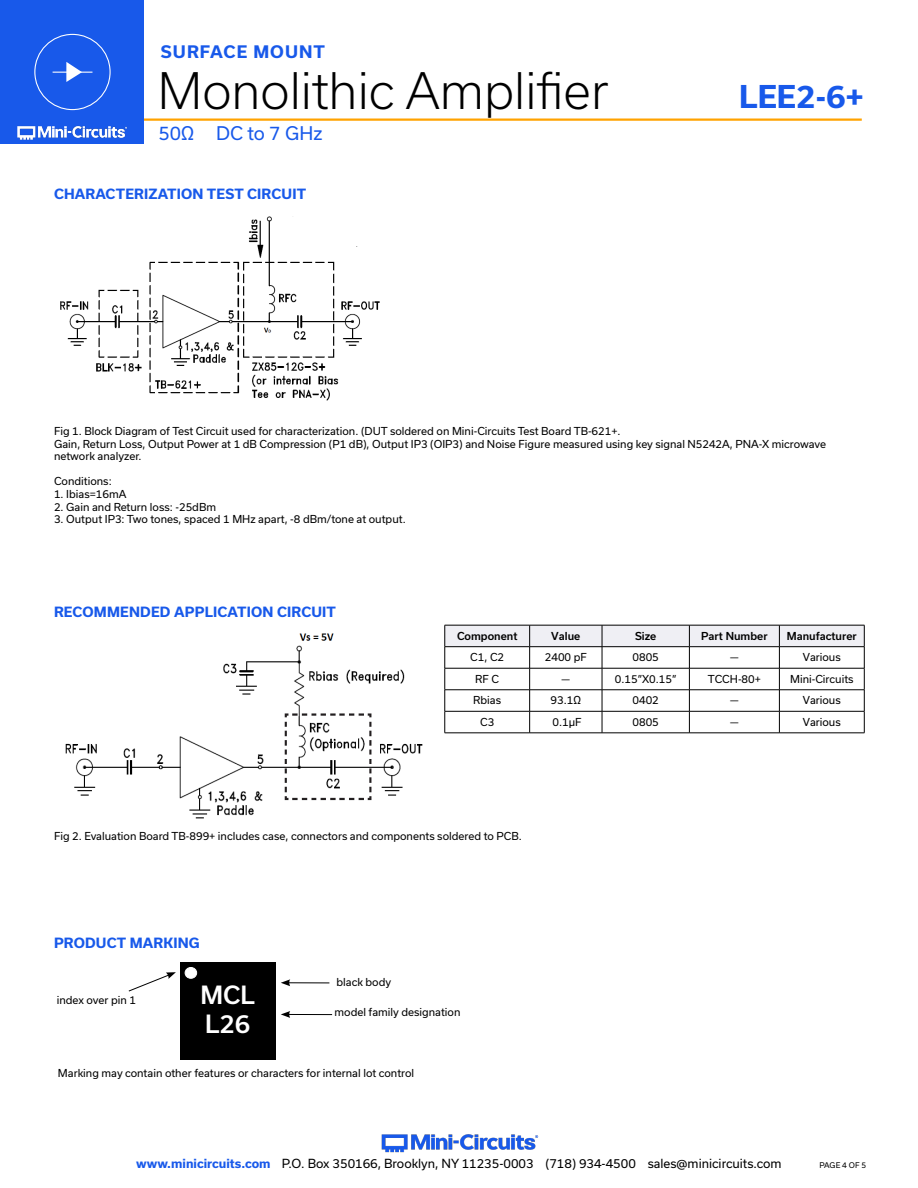
<style>
.page{position:relative;width:918px;height:1188px;background:#fff}
.page>*{position:absolute;margin:0;border:0;box-sizing:border-box;transform-origin:0 0}
.t1{font:300 48px "Usual";color:#000}
.t2{font:700 30px "Usual";color:#1859ea}
.t3{font:500 24px "Usual";color:#fff}
.t4{font:18px "Usual";color:#1859ea}
.t5{font:700 16.5px "Usual";letter-spacing:.065em;color:#1859ea}
.Blue_Headers{font:700 13.5px "Usual";letter-spacing:.015em;color:#1859ea}
.t6{font:12px "Usual";color:#000}
.Notes{font:10.5px/12.6px "Usual";color:#000}
.Product_Marking_Copy{font:10.5px "Usual";color:#000}
.Table_Body_Center{font:10.5px "Usual";color:#000}
.Table_Header_Center{font:500 10.5px "Usual";color:#000}
.t7{font:7.5px "Usual";color:#000}
.s1{font-weight:700;color:#1859ea}
</style>
<div class="page">
<img style="left:381px;top:1134px;width:158px;height:19px">
<hr style="left:129px;top:118px;width:733px;height:3px;background:#ffa300">
<div style="left:0;top:0;width:144px;height:144px;background:#1859ea"></div>
<img style="left:17px;top:120px;width:128px;height:20px">
<div style="left:34px;top:34px;width:77px;height:76px;border:1px solid #fff;border-radius:50%"></div>
<hr style="left:53px;top:72px;width:39px;height:1px;background:#fff">
<svg style="left:66px;top:62px;width:16px;height:20px"></svg>
<img style="left:65px;top:633px;width:358px;height:186px">
<hr style="left:445px;top:733px;width:85px;height:1px;background:#000">
<hr style="left:530px;top:733px;width:72px;height:1px;background:#000">
<hr style="left:602px;top:733px;width:87px;height:1px;background:#000">
<hr style="left:689px;top:733px;width:90px;height:1px;background:#000">
<hr style="left:779px;top:733px;width:85px;height:1px;background:#000">
<svg style="left:445px;top:625px;width:420px;height:108px"></svg>
<img style="left:60px;top:216px;width:320px;height:185px">
<div style="left:180px;top:963px;width:96px;height:97px;background:#000"></div>
<div style="left:185px;top:967px;width:12px;height:11px;background:#fff;border-radius:50%"></div>
<div style="left:185px;top:967px;width:12px;height:12px;border:1px solid #fff;border-radius:50%"></div>
<hr style="left:288px;top:982px;width:41px;height:1px;background:#000">
<svg style="left:281px;top:979px;width:9px;height:7px"></svg>
<hr style="left:288px;top:1014px;width:44px;height:1px;background:#000">
<svg style="left:281px;top:1011px;width:9px;height:7px"></svg>
<svg style="left:128px;top:972px;width:48px;height:20px"></svg>
<h3 class="t5" style="left:161px;top:42px;width:166px">SURFACE MOUNT</h3>
<h1 class="t1" style="left:158px;top:63px;width:452px">Monolithic Amplifier</h1>
<h3 class="t4" style="left:158px;top:123px;width:166px">50Ω DC to 7 GHz</h3>
<p class="Blue_Headers" style="left:54px;top:186px;width:254px">CHARACTERIZATION TEST CIRCUIT</p>
<h2 class="t2" style="left:739px;top:80px;width:126px">LEE2-6+</h2>
<p class="Notes" style="left:54px;top:425px;width:568px">Fig 1. Block Diagram of Test Circuit used for characterization. (DUT soldered on Mini-Circuits Test Board TB-621+.</p>
<p class="Notes" style="left:54px;top:437px;width:774px">Gain, Return Loss, Output Power at 1 dB Compression (P1 dB), Output IP3 (OIP3) and Noise Figure measured using key signal N5242A, PNA-X microwave network analyzer.</p>
<p class="Notes" style="left:54px;top:475px;width:59px">Conditions:</p>
<p class="Notes" style="left:54px;top:488px;width:74px">1. Ibias=16mA</p>
<p class="Notes" style="left:54px;top:500px;width:164px">2. Gain and Return loss: -25dBm</p>
<p class="Notes" style="left:54px;top:513px;width:353px">3. Output IP3: Two tones, spaced 1 MHz apart, -8 dBm/tone at output.</p>
<p class="Blue_Headers" style="left:54px;top:604px;width:284px">RECOMMENDED APPLICATION CIRCUIT</p>
<p class="Table_Header_Center" style="left:457px;top:630px;width:62px">Component</p>
<p class="Table_Header_Center" style="left:551px;top:630px;width:31px">Value</p>
<p class="Table_Header_Center" style="left:635px;top:630px;width:23px">Size</p>
<p class="Table_Header_Center" style="left:701px;top:630px;width:68px">Part Number</p>
<p class="Table_Header_Center" style="left:787px;top:630px;width:72px">Manufacturer</p>
<p class="Table_Body_Center" style="left:470px;top:651px;width:35px">C1, C2</p>
<p class="Table_Body_Center" style="left:545px;top:651px;width:44px">2400 pF</p>
<p class="Table_Body_Center" style="left:633px;top:651px;width:28px">0805</p>
<p class="Table_Body_Center" style="left:730px;top:651px;width:10px">—</p>
<p class="Table_Body_Center" style="left:803px;top:651px;width:40px">Various</p>
<p class="Table_Body_Center" style="left:475px;top:673px;width:25px">RF C</p>
<p class="Table_Body_Center" style="left:562px;top:673px;width:10px">—</p>
<p class="Table_Body_Center" style="left:615px;top:673px;width:63px">0.15”X0.15”</p>
<p class="Table_Body_Center" style="left:708px;top:673px;width:55px">TCCH-80+</p>
<p class="Table_Body_Center" style="left:790px;top:673px;width:65px">Mini-Circuits</p>
<p class="Table_Body_Center" style="left:473px;top:694px;width:29px">Rbias</p>
<p class="Table_Body_Center" style="left:551px;top:694px;width:32px">93.1Ω</p>
<p class="Table_Body_Center" style="left:633px;top:694px;width:28px">0402</p>
<p class="Table_Body_Center" style="left:730px;top:694px;width:10px">—</p>
<p class="Table_Body_Center" style="left:803px;top:694px;width:40px">Various</p>
<p class="Table_Body_Center" style="left:480px;top:716px;width:16px">C3</p>
<p class="Table_Body_Center" style="left:553px;top:716px;width:31px">0.1µF</p>
<p class="Table_Body_Center" style="left:633px;top:716px;width:28px">0805</p>
<p class="Table_Body_Center" style="left:730px;top:716px;width:10px">—</p>
<p class="Table_Body_Center" style="left:803px;top:716px;width:40px">Various</p>
<p class="Notes" style="left:54px;top:829px;width:469px">Fig 2. Evaluation Board TB-899+ includes case, connectors and components soldered to PCB.</p>
<p class="Blue_Headers" style="left:54px;top:936px;width:147px">PRODUCT MARKING</p>
<p class="Product_Marking_Copy" style="left:57px;top:994px;width:81px">index over pin 1</p>
<p class="t3" style="left:200px;top:982px;width:56px">MCL</p>
<p class="t3" style="left:205px;top:1010px;width:47px">L26</p>
<p class="Product_Marking_Copy" style="left:336px;top:976px;width:56px">black body</p>
<p class="Product_Marking_Copy" style="left:334px;top:1006px;width:128px">model family designation</p>
<p class="Product_Marking_Copy" style="left:58px;top:1067px;width:358px">Marking may contain other features or characters for internal lot control</p>
<p class="t6" style="left:136px;top:1157px;width:647px"><span class="s1">www.minicircuits.com</span> P.O. Box 350166, Brooklyn, NY 11235-0003 (718) 934-4500 sales@minicircuits.com</p>
<p class="t7" style="left:819px;top:1161px;width:48px">PAGE 4 OF 5</p>
</div>
